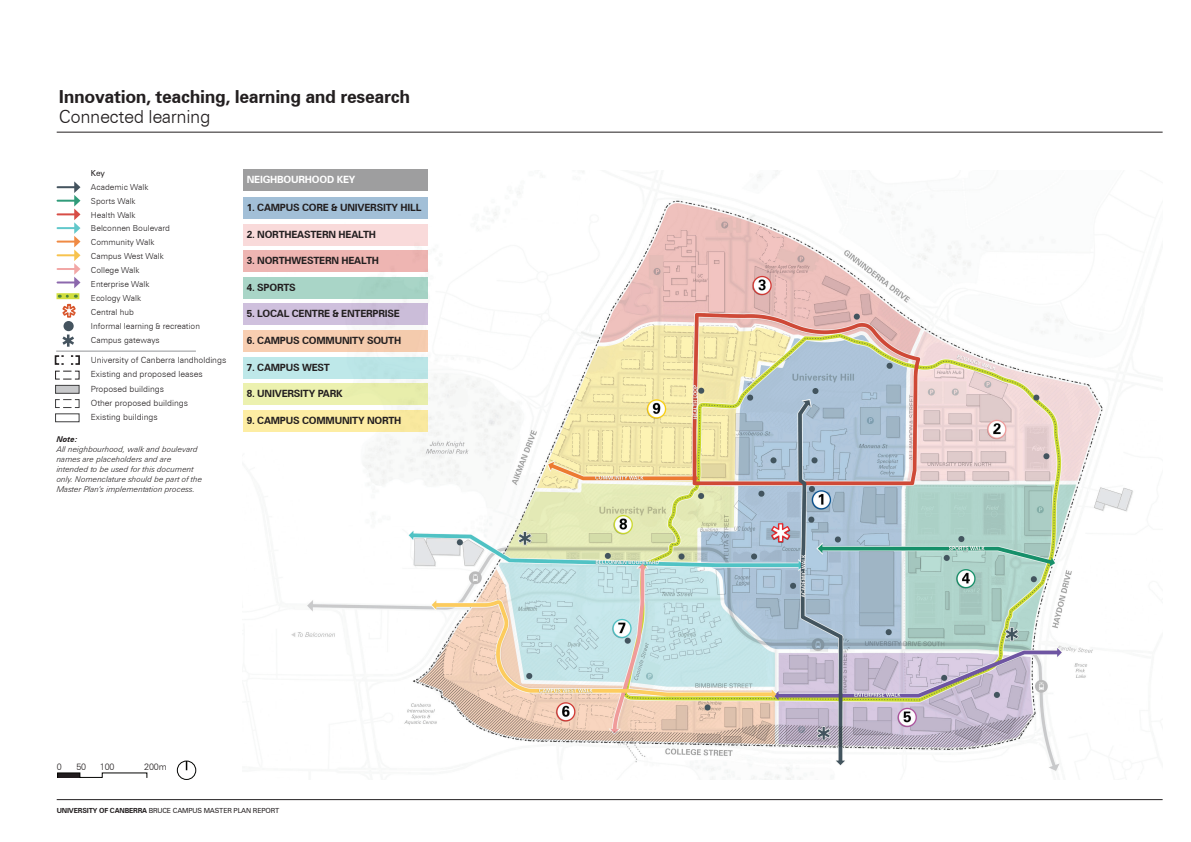
<style>
.page{position:relative;width:1191px;height:842px;background:#fff}
.page>*{position:absolute;margin:0;border:0;box-sizing:border-box;transform-origin:0 0}
.t1{font:700 18px "Zurich BT";letter-spacing:-.02em;color:#231f20}
.t2{font:300 18px "Zurich BT";letter-spacing:-.02em;color:#231f20}
.t3{font:700 10px "Zurich BT";letter-spacing:-.02em;color:#231f20}
.t4{font:700 10px "Zurich BT";letter-spacing:-.02em;color:#fff}
.t5{font:300 9px "Zurich BT";letter-spacing:-.02em;color:#231f20}
.t6{font:300 8.5px/14.2px "Zurich BT";color:#231f20}
.t7{font:300 8.3px/13.9px "Zurich BT";color:#231f20}
.t8{font:8.3px "Zurich BT";color:#231f20}
.t9{font:italic 300 8px/10px "Zurich BT";color:#231f20}
.t10{font:italic 700 8px "Zurich BT";color:#231f20}
.t11{font:7px "Zurich BT";letter-spacing:-.02em;color:#231f20}
.s1{font-weight:700}
</style>
<div class="page">
<hr style="left:57px;top:132px;width:1105px;height:1px;background:#231f20">
<img style="left:243px;top:170px;width:890px;height:610px">
<div style="left:243px;top:197px;width:184px;height:22px;background:#a2bfd7"></div>
<div style="left:243px;top:170px;width:184px;height:21px;background:#9e9e9f"></div>
<div style="left:243px;top:224px;width:184px;height:22px;background:#f9dada"></div>
<div style="left:243px;top:250px;width:184px;height:22px;background:#eeb5b2"></div>
<div style="left:243px;top:357px;width:184px;height:21px;background:#bee8e9"></div>
<div style="left:243px;top:304px;width:184px;height:21px;background:#cfc0dd"></div>
<div style="left:243px;top:410px;width:184px;height:22px;background:#fdeda3"></div>
<div style="left:243px;top:277px;width:184px;height:22px;background:#a9d5c7"></div>
<div style="left:243px;top:384px;width:184px;height:21px;background:#ecf1af"></div>
<div style="left:243px;top:330px;width:184px;height:22px;background:#f8ceb1"></div>
<div style="left:63px;top:321px;width:11px;height:10px;background:#45545f;border-radius:50%"></div>
<hr style="left:56px;top:351px;width:140px;height:1px;background:#939598">
<svg style="left:62px;top:334px;width:12px;height:13px"></svg>
<svg style="left:58px;top:181px;width:22px;height:107px"></svg>
<svg style="left:57px;top:293px;width:22px;height:6px"></svg>
<div style="left:55px;top:385px;width:24px;height:9px;background:#c8c9cb;border:1px solid #3e3e3f"></div>
<svg style="left:55px;top:399px;width:25px;height:9px"></svg>
<svg style="left:54px;top:355px;width:26px;height:25px"></svg>
<div style="left:55px;top:414px;width:24px;height:8px;border:1px solid #3e3e3f"></div>
<svg style="left:59px;top:295px;width:18px;height:23px"></svg>
<div style="left:177px;top:761px;width:19px;height:19px;border:1px solid #040503;border-radius:50%"></div>
<svg style="left:57px;top:773px;width:90px;height:5px"></svg>
<hr style="left:57px;top:799px;width:1105px;height:1px;background:#231f20">
<h1 class="t1" style="left:59px;top:86px;width:353px">Innovation, teaching, learning and research</h1>
<h1 class="t2" style="left:59px;top:106px;width:153px">Connected learning</h1>
<p class="t8" style="left:91px;top:168px;width:16px">Key</p>
<p class="t7" style="left:91px;top:180px;width:111px">Academic Walk<br>Sports Walk<br>Health Walk<br>Belconnen Boulevard<br>Community Walk<br>Campus West Walk<br>College Walk<br>Enterprise Walk<br>Ecology Walk<br>Central hub<br>Informal learning &amp; recreation<br>Campus gateways</p>
<p class="t6" style="left:91px;top:353px;width:137px">University of Canberra landholdings<br>Existing and proposed leases<br>Proposed buildings<br>Other proposed buildings<br>Existing buildings</p>
<p class="t10" style="left:57px;top:434px;width:23px">Note:</p>
<p class="t9" style="left:57px;top:444px;width:147px">All neighbourhood, walk and boulevard names are placeholders and are intended to be used for this document only. Nomenclature should be part of the Master Plan’s implementation process.</p>
<p class="t4" style="left:247px;top:174px;width:110px">NEIGHBOURHOOD KEY</p>
<p class="t3" style="left:247px;top:201px;width:176px">1. CAMPUS CORE &amp; UNIVERSITY HILL</p>
<p class="t3" style="left:247px;top:228px;width:131px">2. NORTHEASTERN HEALTH</p>
<p class="t3" style="left:247px;top:254px;width:134px">3. NORTHWESTERN HEALTH</p>
<p class="t3" style="left:247px;top:281px;width:51px">4. SPORTS</p>
<p class="t3" style="left:247px;top:308px;width:155px">5. LOCAL CENTRE &amp; ENTERPRISE</p>
<p class="t3" style="left:247px;top:334px;width:156px">6. CAMPUS COMMUNITY SOUTH</p>
<p class="t3" style="left:247px;top:361px;width:85px">7. CAMPUS WEST</p>
<p class="t3" style="left:247px;top:388px;width:97px">8. UNIVERSITY PARK</p>
<p class="t3" style="left:247px;top:414px;width:156px">9. CAMPUS COMMUNITY NORTH</p>
<p class="t5" style="left:57px;top:761px;width:6px">0</p>
<p class="t5" style="left:76px;top:761px;width:11px">50</p>
<p class="t5" style="left:100px;top:761px;width:16px">100</p>
<p class="t5" style="left:144px;top:761px;width:24px">200m</p>
<p class="t11" style="left:57px;top:806px;width:224px"><span class="s1">UNIVERSITY OF CANBERRA</span> BRUCE CAMPUS MASTER PLAN REPORT</p>
</div>
